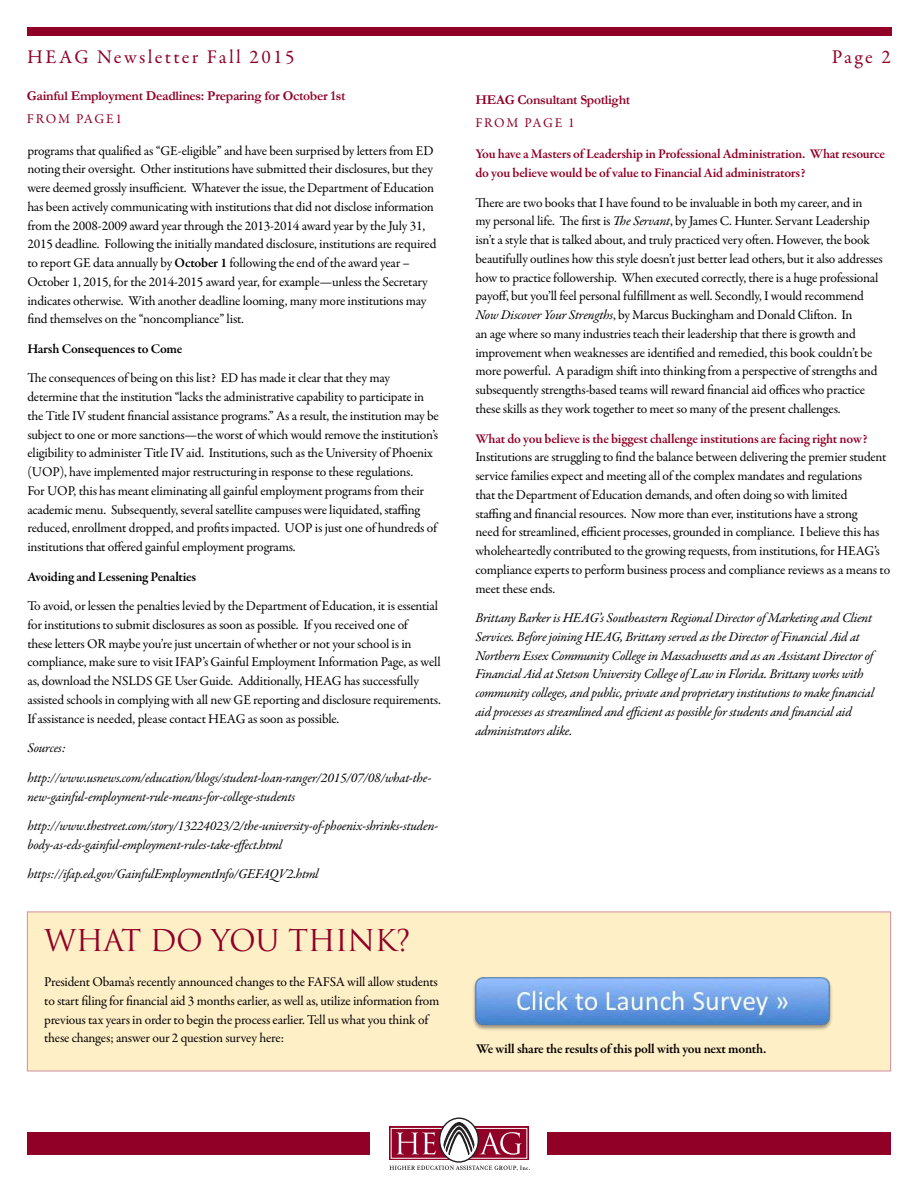
<style>
.page{position:relative;width:918px;height:1188px;background:#fff}
.page>*{position:absolute;margin:0;border:0;box-sizing:border-box;transform-origin:0 0}
.t1{font:29.25px "Trajan Pro";letter-spacing:-.02em;color:#900027}
.t2{font:19.5px "Garamond Premr Pro";letter-spacing:.12em;color:#900027}
.t3{font:13.5px/18.8px "Garamond Premr Pro";letter-spacing:-.015em;color:#000}
.t4{font:italic 13.5px/18.8px "Garamond Premr Pro";letter-spacing:-.015em;color:#000}
.t5{font:600 13.5px/18.8px "Garamond Premr Pro";letter-spacing:-.015em;color:#900027}
.t6{font:600 13.5px "Garamond Premr Pro";letter-spacing:-.02em;color:#000}
.t7{font:700 13.5px "Garamond";letter-spacing:-.02em;color:#900027}
.t8{font:13.5px "Garamond Premr Pro";letter-spacing:.12em;color:#900027}
.s1{font-weight:600}
.s2{font-style:italic}
</style>
<div class="page">
<div style="left:27px;top:1133px;width:864px;height:22px;background:#900027"></div>
<div style="left:370px;top:1117px;width:177px;height:54px;background:#fff"></div>
<svg style="left:389px;top:1127px;width:140px;height:33px"></svg>
<svg style="left:396px;top:1132px;width:40px;height:22px"></svg>
<svg style="left:440px;top:1118px;width:38px;height:44px"></svg>
<div style="left:439px;top:1118px;width:40px;height:45px;border:1px solid #231f20;border-radius:50%"></div>
<svg style="left:443px;top:1122px;width:79px;height:34px"></svg>
<svg style="left:389px;top:1166px;width:141px;height:5px"></svg>
<div style="left:28px;top:27px;width:864px;height:9px;background:#900027"></div>
<div style="left:27px;top:912px;width:864px;height:159px;background:#ffefc6;border:1px solid #ce8fa0"></div>
<img style="left:473px;top:977px;width:359px;height:53px">
<h2 class="t2" style="left:27px;top:45px;width:269px">HEAG Newsletter Fall 2015</h2>
<h2 class="t2" style="left:832px;top:45px;width:61px">Page 2</h2>
<p class="t7" style="left:27px;top:88px;width:320px">Gainful Employment Deadlines: Preparing for October 1st</p>
<p class="t7" style="left:475px;top:92px;width:156px">HEAG Consultant Spotlight</p>
<p class="t8" style="left:475px;top:114px;width:101px">FROM PAGE 1</p>
<p class="t8" style="left:27px;top:110px;width:97px">FROM PAGE1</p>
<p class="t3" style="left:27px;top:141px;width:411px">programs that qualified as “GE-eligible” and have been surprised by letters from ED noting their oversight. Other institutions have submitted their disclosures, but they were deemed grossly insufficient. Whatever the issue, the Department of Education has been actively communicating with institutions that did not disclose information from the 2008-2009 award year through the 2013-2014 award year by the July 31, 2015 deadline. Following the initially mandated disclosure, institutions are required to report GE data annually by <span class="s1">October 1</span> following the end of the award year – October 1, 2015, for the 2014-2015 award year, for example—unless the Secretary indicates otherwise. With another deadline looming, many more institutions may find themselves on the “noncompliance” list.</p>
<p class="t6" style="left:27px;top:340px;width:157px">Harsh Consequences to Come</p>
<p class="t3" style="left:27px;top:369px;width:413px">The consequences of being on this list? ED has made it clear that they may determine that the institution “lacks the administrative capability to participate in the Title IV student financial assistance programs.” As a result, the institution may be subject to one or more sanctions—the worst of which would remove the institution’s eligibility to administer Title IV aid. Institutions, such as the University of Phoenix (UOP), have implemented major restructuring in response to these regulations.<br>For UOP, this has meant eliminating all gainful employment programs from their academic menu. Subsequently, several satellite campuses were liquidated, staffing reduced, enrollment dropped, and profits impacted. UOP is just one of hundreds of institutions that offered gainful employment programs.</p>
<p class="t6" style="left:27px;top:568px;width:170px">Avoiding and Lessening Penalties</p>
<p class="t3" style="left:27px;top:597px;width:415px">To avoid, or lessen the penalties levied by the Department of Education, it is essential for institutions to submit disclosures as soon as possible. If you received one of<br>these letters OR maybe you’re just uncertain of whether or not your school is in compliance, make sure to visit IFAP’s Gainful Employment Information Page, as well as, download the NSLDS GE User Guide. Additionally, HEAG has successfully assisted schools in complying with all new GE reporting and disclosure requirements.<br>If assistance is needed, please contact HEAG as soon as possible.</p>
<p class="t4" style="left:27px;top:734px;width:406px;line-height:29.5px">Sources: http://www.usnews.com/education/blogs/student-loan-ranger/2015/07/08/what-the-</p>
<p class="t4" style="left:27px;top:782px;width:412px;line-height:29.5px">new-gainful-employment-rule-means-for-college-students http://www.thestreet.com/story/13224023/2/the-university-of-phoenix-shrinks-studen-</p>
<p class="t4" style="left:27px;top:831px;width:293px;line-height:29.5px">body-as-eds-gainful-employment-rules-take-effect.html https://ifap.ed.gov/GainfulEmploymentInfo/GEFAQV2.html</p>
<h1 class="t1" style="left:44px;top:922px;width:368px">WHAT DO YOU THINK?</h1>
<p class="t3" style="left:44px;top:973px;width:397px">President Obama’s recently announced changes to the FAFSA will allow students to start filing for financial aid 3 months earlier, as well as, utilize information from previous tax years in order to begin the process earlier. Tell us what you think of these changes; answer our 2 question survey here:</p>
<p class="t5" style="left:475px;top:145px;width:411px">You have a Masters of Leadership in Professional Administration. What resource do you believe would be of value to Financial Aid administrators?</p>
<p class="t3" style="left:475px;top:193px;width:409px">There are two books that I have found to be invaluable in both my career, and in<br>my personal life. The first is <span class="s2">The Servant</span>, by James C. Hunter. Servant Leadership isn’t a style that is talked about, and truly practiced very often. However, the book beautifully outlines how this style doesn’t just better lead others, but it also addresses how to practice followership. When executed correctly, there is a huge professional payoff, but you’ll feel personal fulfillment as well. Secondly, I would recommend <span class="s2">Now Discover Your Strengths</span>, by Marcus Buckingham and Donald Clifton. In<br>an age where so many industries teach their leadership that there is growth and improvement when weaknesses are identified and remedied, this book couldn’t be more powerful. A paradigm shift into thinking from a perspective of strengths and subsequently strengths-based teams will reward financial aid offices who practice these skills as they work together to meet so many of the present challenges.</p>
<p class="t5" style="left:475px;top:429px;width:394px">What do you believe is the biggest challenge institutions are facing right now?</p>
<p class="t3" style="left:475px;top:448px;width:416px">Institutions are struggling to find the balance between delivering the premier student service families expect and meeting all of the complex mandates and regulations<br>that the Department of Education demands, and often doing so with limited<br>staffing and financial resources. Now more than ever, institutions have a strong<br>need for streamlined, efficient processes, grounded in compliance. I believe this has wholeheartedly contributed to the growing requests, from institutions, for HEAG’s compliance experts to perform business process and compliance reviews as a means to meet these ends.</p>
<p class="t4" style="left:475px;top:609px;width:400px">Brittany Barker is HEAG’s Southeastern Regional Director of Marketing and Client Services. Before joining HEAG, Brittany served as the Director of Financial Aid at Northern Essex Community College in Massachusetts and as an Assistant Director of Financial Aid at Stetson University College of Law in Florida. Brittany works with community colleges, and public, private and proprietary institutions to make financial aid processes as streamlined and efficient as possible for students and financial aid administrators alike.</p>
<p class="t6" style="left:476px;top:1041px;width:291px">We will share the results of this poll with you next month.</p>
</div>
